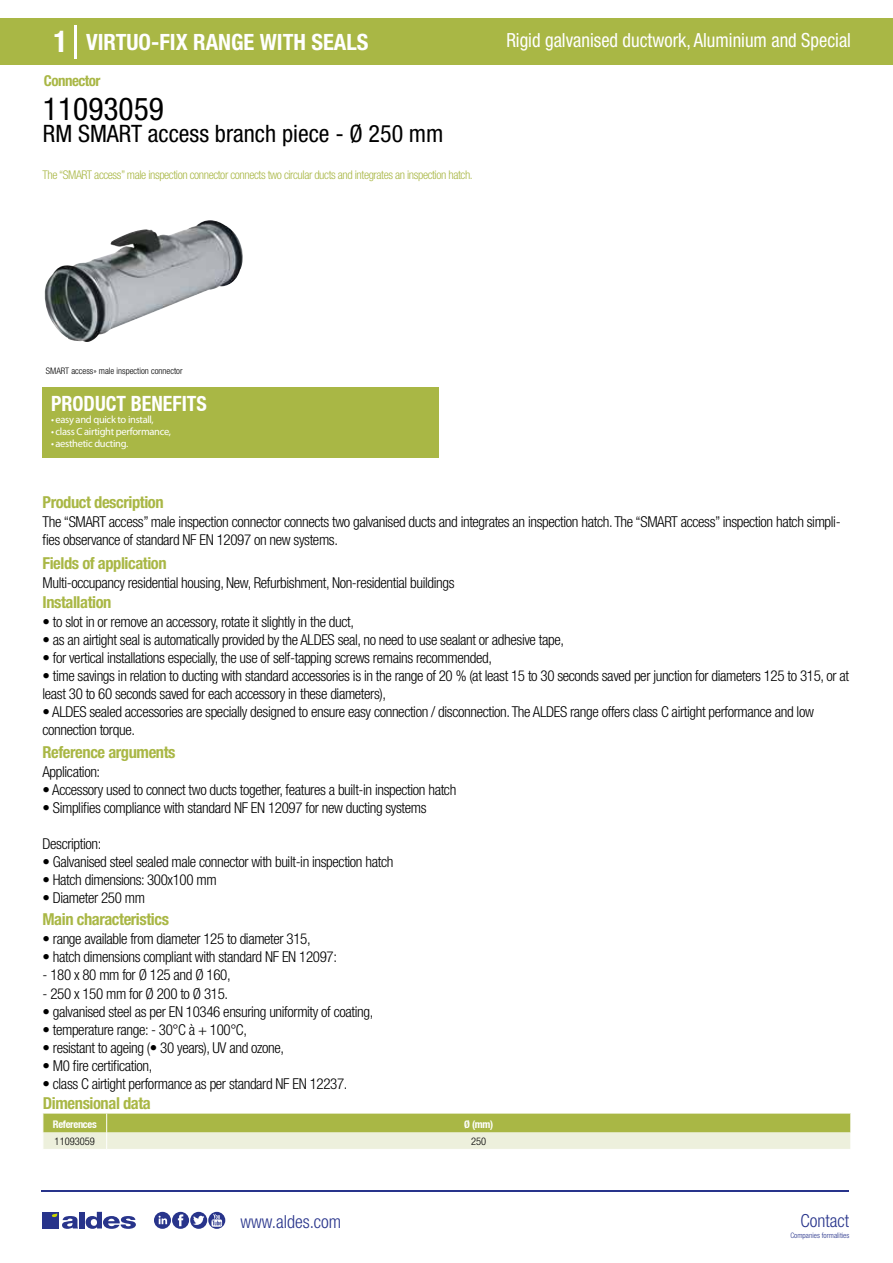
<style>
.page{position:relative;width:893px;height:1263px;background:#fff}
.page>*{position:absolute;margin:0;border:0;box-sizing:border-box;transform-origin:0 0}
.t1{font:condensed 31.5px "Helvetica Neue LT Std";color:#000}
.t2{font:condensed 24px "Helvetica Neue LT Std";color:#000}
.t3{font:700 condensed 22.5px "Helvetica Neue LT Std";color:#fff}
.t4{font:700 condensed 21px "Helvetica Neue";color:#fff;scale:.95 1}
.t5{font:condensed 19.5px "Helvetica Neue LT Std";color:#fff;scale:.95 1}
.t6{font:300 condensed 18px "Helvetica Neue";color:#28348b}
.t7{font:700 condensed 16.5px "Helvetica Neue LT Std";letter-spacing:-.025em;color:#a9b745}
.t8{font:300 condensed 15px/18px "Helvetica Neue LT Std";letter-spacing:-.025em;color:#000}
.t9{font:700 condensed 15px "Helvetica Neue LT Std";letter-spacing:-.035em;color:#a9b745}
.t10{font:300 condensed 12px "Helvetica Neue LT Std";letter-spacing:-.035em;color:#a9b745}
.t11{font:10.5px "Myriad Pro";letter-spacing:-.03em;color:#fff}
.t12{font:700 condensed 10.5px "Helvetica Neue";letter-spacing:-.03em;color:#fff}
.t13{font:300 condensed 10.5px "Helvetica Neue";color:#000}
.t14{font:300 condensed 9px "Helvetica Neue";color:#000}
.t15{font:300 condensed 7.5px "Helvetica Neue";color:#28348b}
.s1{font-size:30px}
</style>
<div class="page">
<div style="left:0;top:18px;width:893px;height:46px;background:#a9b745"></div>
<div style="left:43px;top:387px;width:396px;height:70px;background:#a9b745"></div>
<hr style="left:74px;top:25px;width:2px;height:33px;background:#fff">
<svg style="left:44px;top:220px;width:199px;height:122px"></svg>
<svg style="left:43px;top:1113px;width:808px;height:36px;background:#cad28e"></svg>
<hr style="left:41px;top:1190px;width:808px;height:1px;background:#28348b">
<svg style="left:154px;top:1212px;width:71px;height:17px"></svg>
<div style="left:42px;top:1212px;width:17px;height:16px;background:#28348b"></div>
<div style="left:79px;top:1212px;width:5px;height:16px;background:#28348b"></div>
<svg style="left:86px;top:1212px;width:50px;height:17px"></svg>
<svg style="left:52px;top:1213px;width:26px;height:16px"></svg>
<h3 class="t3" style="left:54px;top:28px;width:317px"><span class="s1">1</span> VIRTUO-FIX RANGE WITH SEALS</h3>
<h3 class="t5" style="left:506px;top:29px;width:364px">Rigid galvanised ductwork, Aluminium and Special</h3>
<p class="t9" style="left:44px;top:71px;width:58px">Connector</p>
<h1 class="t1" style="left:43px;top:91px;width:122px">11093059</h1>
<h2 class="t2" style="left:43px;top:120px;width:402px">RM SMART access branch piece - Ø 250 mm</h2>
<p class="t10" style="left:43px;top:167px;width:432px">The “SMART access” male inspection connector connects two circular ducts and integrates an inspection hatch.</p>
<p class="t14" style="left:46px;top:365px;width:138px">SMART access» male inspection connector</p>
<h3 class="t4" style="left:51px;top:391px;width:166px">PRODUCT BENEFITS</h3>
<p class="t11" style="left:51px;top:413px;width:104px">• easy and quick to install,</p>
<p class="t11" style="left:51px;top:425px;width:122px">• class C airtight performance,</p>
<p class="t11" style="left:51px;top:437px;width:79px">• aesthetic ducting.</p>
<p class="t7" style="left:43px;top:492px;width:123px">Product description</p>
<p class="t8" style="left:43px;top:513px;width:800px">The “SMART access” male inspection connector connects two galvanised ducts and integrates an inspection hatch. The “SMART access” inspection hatch simpli&shy;fies observance of standard NF EN 12097 on new systems.</p>
<p class="t8" style="left:43px;top:573px;width:413px">Multi-occupancy residential housing, New, Refurbishment, Non-residential buildings</p>
<p class="t8" style="left:43px;top:613px;width:313px">• to slot in or remove an accessory, rotate it slightly in the duct,</p>
<p class="t8" style="left:43px;top:631px;width:523px">• as an airtight seal is automatically provided by the ALDES seal, no need to use sealant or adhesive tape,</p>
<p class="t8" style="left:43px;top:649px;width:451px">• for vertical installations especially, the use of self-tapping screws remains recommended,</p>
<p class="t8" style="left:43px;top:667px;width:808px">• time savings in relation to ducting with standard accessories is in the range of 20 % (at least 15 to 30 seconds saved per junction for diameters 125 to 315, or at least 30 to 60 seconds saved for each accessory in these diameters),</p>
<p class="t8" style="left:43px;top:703px;width:773px">• ALDES sealed accessories are specially designed to ensure easy connection / disconnection. The ALDES range offers class C airtight performance and low connection torque.</p>
<p class="t7" style="left:43px;top:553px;width:126px">Fields of application</p>
<p class="t7" style="left:43px;top:592px;width:70px">Installation</p>
<p class="t7" style="left:43px;top:742px;width:135px">Reference arguments</p>
<p class="t8" style="left:43px;top:763px;width:59px">Application:</p>
<p class="t8" style="left:43px;top:781px;width:415px">• Accessory used to connect two ducts together, features a built-in inspection hatch</p>
<p class="t8" style="left:43px;top:799px;width:386px">• Simplifies compliance with standard NF EN 12097 for new ducting systems</p>
<p class="t8" style="left:43px;top:835px;width:60px">Description:</p>
<p class="t8" style="left:43px;top:853px;width:352px">• Galvanised steel sealed male connector with built-in inspection hatch</p>
<p class="t8" style="left:43px;top:871px;width:176px">• Hatch dimensions: 300x100 mm</p>
<p class="t8" style="left:43px;top:889px;width:104px">• Diameter 250 mm</p>
<p class="t7" style="left:43px;top:909px;width:128px">Main characteristics</p>
<p class="t8" style="left:43px;top:930px;width:270px">• range available from diameter 125 to diameter 315,</p>
<p class="t8" style="left:43px;top:948px;width:296px">• hatch dimensions compliant with standard NF EN 12097:</p>
<p class="t8" style="left:43px;top:966px;width:190px">- 180 x 80 mm for Ø 125 and Ø 160,</p>
<p class="t8" style="left:43px;top:984px;width:187px">- 250 x 150 mm for Ø 200 to Ø 315.</p>
<p class="t8" style="left:43px;top:1002px;width:332px">• galvanised steel as per EN 10346 ensuring uniformity of coating,</p>
<p class="t8" style="left:43px;top:1020px;width:206px">• temperature range: - 30°C à + 100°C,</p>
<p class="t8" style="left:43px;top:1038px;width:243px">• resistant to ageing (• 30 years), UV and ozone,</p>
<p class="t8" style="left:43px;top:1056px;width:111px">• M0 fire certification,</p>
<p class="t8" style="left:43px;top:1074px;width:306px">• class C airtight performance as per standard NF EN 12237.</p>
<p class="t7" style="left:43px;top:1093px;width:109px">Dimensional data</p>
<p class="t12" style="left:53px;top:1118px;width:45px">References</p>
<p class="t12" style="left:464px;top:1118px;width:30px">Ø (mm)</p>
<p class="t13" style="left:55px;top:1135px;width:42px">11093059</p>
<p class="t13" style="left:471px;top:1135px;width:17px">250</p>
<p class="t6" style="left:240px;top:1211px;width:102px">www.aldes.com</p>
<p class="t6" style="left:800px;top:1211px;width:50px">Contact</p>
<p class="t15" style="left:790px;top:1230px;width:60px">Companies formalities</p>
</div>
